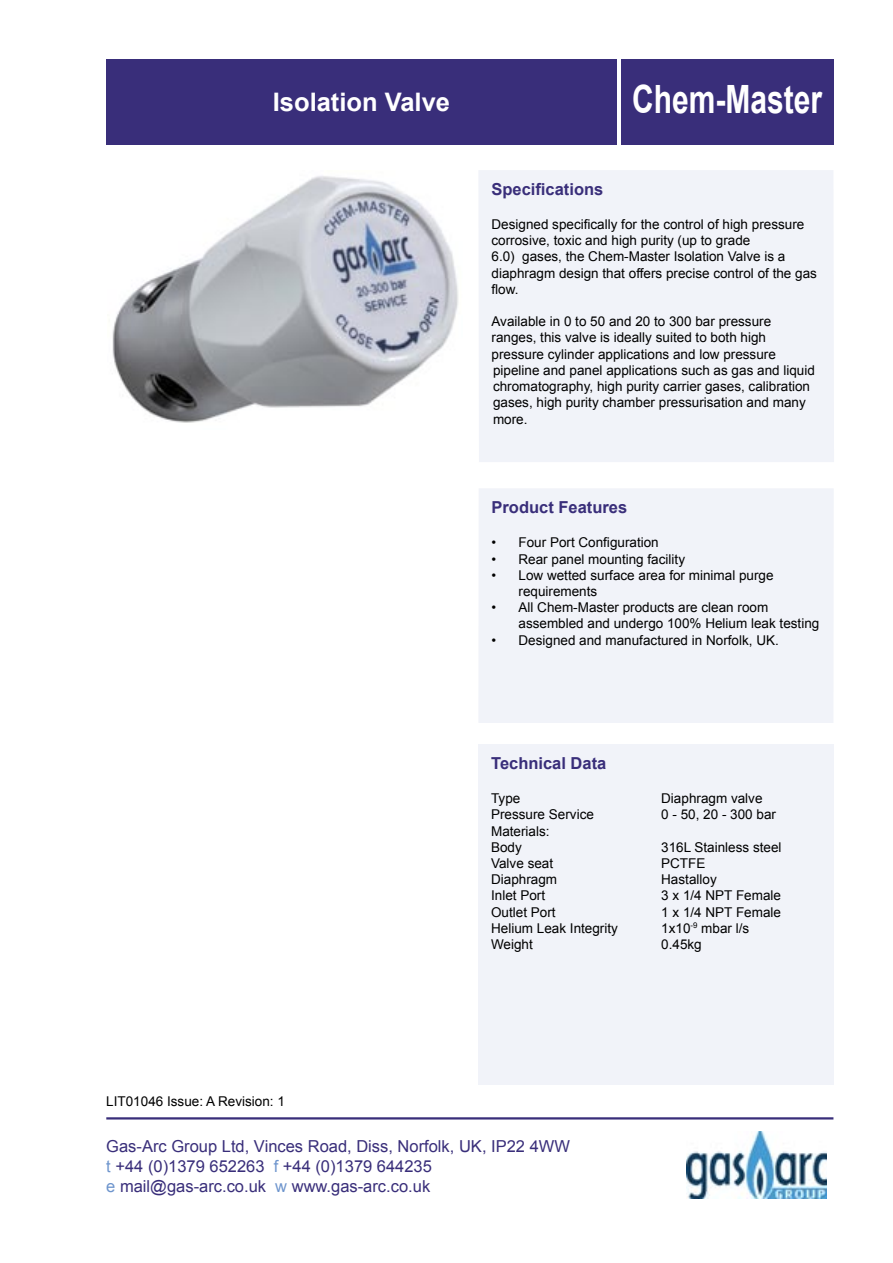
<style>
.page{position:relative;width:893px;height:1263px;background:#fff}
.page>*{position:absolute;margin:0;border:0;box-sizing:border-box;transform-origin:0 0}
.t1{font:700 39px "Arial";color:#fff;scale:.77 1}
.t2{font:700 25.5px "Arial";color:#fff}
.t3{font:16.5px/19.8px "Arial";color:#392e7a}
.t4{font:700 16.5px "Arial";color:#392e7a}
.t5{font:13.5px/16.2px "Arial";color:#000}
.s1{color:#6e95cd}
</style>
<div class="page">
<img style="left:112px;top:176px;width:346px;height:247px">
<div style="left:479px;top:170px;width:355px;height:292px;background:#f1f3f9"></div>
<div style="left:478px;top:488px;width:356px;height:235px;background:#f1f3f9"></div>
<div style="left:478px;top:744px;width:355px;height:340px;background:#f1f3f9"></div>
<hr style="left:106px;top:1117px;width:727px;height:2px;background:#392e7a">
<div style="left:106px;top:60px;width:511px;height:85px;background:#392e7a"></div>
<div style="left:621px;top:60px;width:212px;height:85px;background:#392e7a"></div>
<img style="left:687px;top:1132px;width:140px;height:67px">
<p class="t2" style="left:273px;top:86px;width:179px">Isolation Valve</p>
<p class="t1" style="left:632px;top:74px;width:248px">Chem-Master</p>
<p class="t4" style="left:491px;top:178px;width:113px">Specifications</p>
<p class="t5" style="left:491px;top:216px;width:327px">Designed specifically for the control of high pressure corrosive, toxic and high purity (up to grade<br>6.0) gases, the Chem-Master Isolation Valve is a diaphragm design that offers precise control of the gas flow.</p>
<p class="t5" style="left:491px;top:314px;width:325px">Available in 0 to 50 and 20 to 300 bar pressure ranges, this valve is ideally suited to both high pressure cylinder applications and low pressure pipeline and panel applications such as gas and liquid chromatography, high purity carrier gases, calibration gases, high purity chamber pressurisation and many more.</p>
<p class="t4" style="left:491px;top:496px;width:137px">Product Features</p>
<p class="t5" style="left:518px;top:535px;width:142px">Four Port Configuration</p>
<p class="t5" style="left:518px;top:551px;width:168px">Rear panel mounting facility</p>
<p class="t5" style="left:518px;top:567px;width:257px">Low wetted surface area for minimal purge requirements</p>
<p class="t5" style="left:518px;top:599px;width:302px">All Chem-Master products are clean room assembled and undergo 100% Helium leak testing</p>
<p class="t5" style="left:518px;top:632px;width:262px">Designed and manufactured in Norfolk, UK.</p>
<p class="t5" style="left:491px;top:535px;width:6px;text-align:justify">• • •</p>
<p class="t5" style="left:491px;top:599px;width:6px">•</p>
<p class="t5" style="left:491px;top:632px;width:6px">•</p>
<p class="t5" style="left:106px;top:1093px;width:180px">LIT01046 Issue: A Revision: 1</p>
<p class="t4" style="left:491px;top:752px;width:117px">Technical Data</p>
<p class="t5" style="left:491px;top:790px;width:31px">Type</p>
<p class="t5" style="left:661px;top:790px;width:103px">Diaphragm valve</p>
<p class="t5" style="left:491px;top:807px;width:104px">Pressure Service</p>
<p class="t5" style="left:661px;top:807px;width:116px">0 - 50, 20 - 300 bar</p>
<p class="t5" style="left:491px;top:823px;width:60px">Materials:</p>
<p class="t5" style="left:491px;top:839px;width:32px">Body</p>
<p class="t5" style="left:661px;top:839px;width:122px">316L Stainless steel</p>
<p class="t5" style="left:491px;top:855px;width:64px">Valve seat</p>
<p class="t5" style="left:661px;top:855px;width:46px">PCTFE</p>
<p class="t5" style="left:491px;top:871px;width:68px">Diaphragm</p>
<p class="t5" style="left:661px;top:871px;width:57px">Hastalloy</p>
<p class="t5" style="left:491px;top:888px;width:56px">Inlet Port</p>
<p class="t5" style="left:661px;top:888px;width:121px">3 x 1/4 NPT Female</p>
<p class="t5" style="left:491px;top:904px;width:66px">Outlet Port</p>
<p class="t5" style="left:661px;top:904px;width:121px">1 x 1/4 NPT Female</p>
<p class="t5" style="left:491px;top:920px;width:128px">Helium Leak Integrity</p>
<p class="t5" style="left:661px;top:920px;width:90px">1x10<sup>-9</sup> mbar l/s</p>
<p class="t5" style="left:491px;top:936px;width:43px">Weight</p>
<p class="t5" style="left:661px;top:936px;width:42px">0.45kg</p>
<p class="t3" style="left:106px;top:1136px;width:465px">Gas-Arc Group Ltd, Vinces Road, Diss, Norfolk, UK, IP22 4WW</p>
<p class="t3" style="left:106px;top:1156px;width:327px"><span class="s1">t</span> +44 (0)1379 652263 <span class="s1">f</span> +44 (0)1379 644235 <span class="s1">e</span> mail@gas-arc.co.uk <span class="s1">w</span> www.gas-arc.co.uk</p>
</div>
